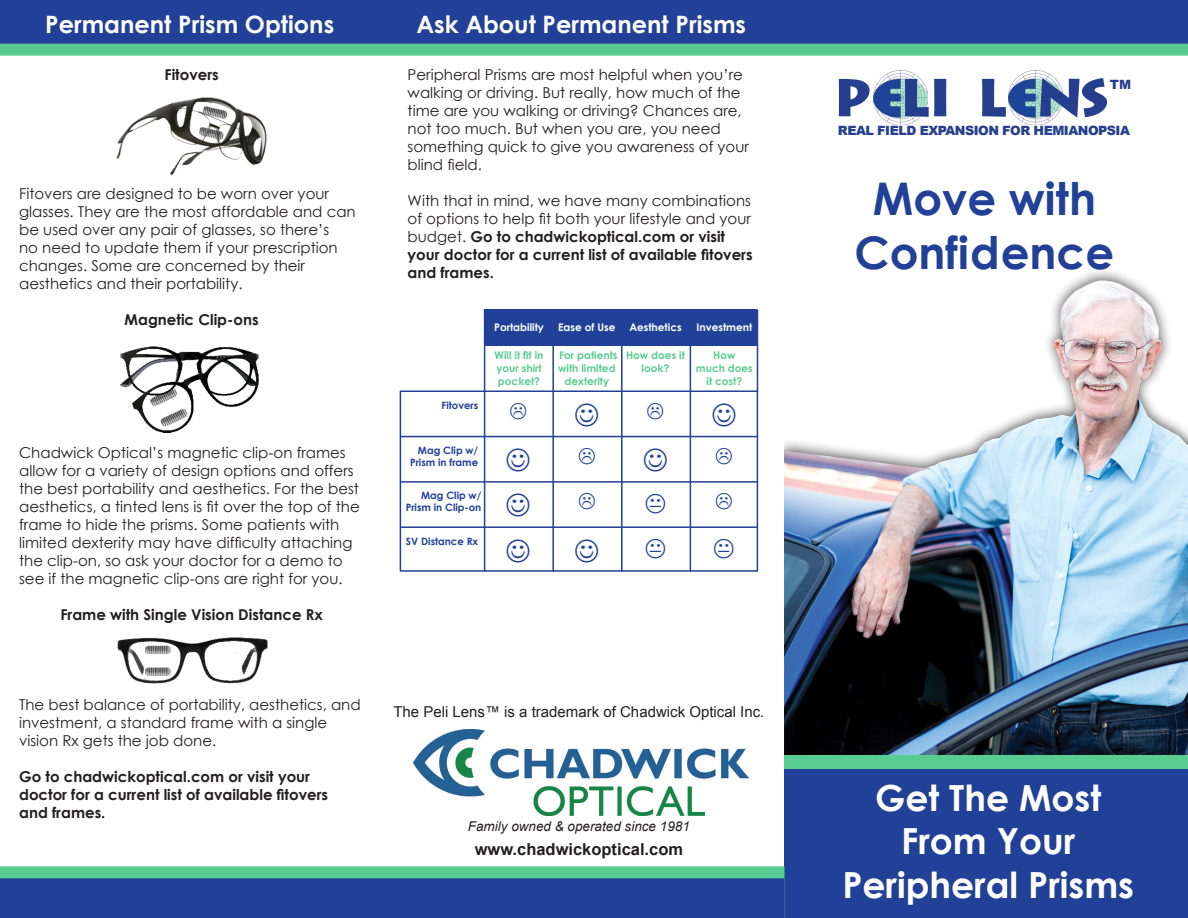
<style>
.page{position:relative;width:1188px;height:918px;background:#fff}
.page>*{position:absolute;margin:0;border:0;box-sizing:border-box;transform-origin:0 0}
.t1{font:900 52.65px "Lithos Pro";color:#253f8e}
.t2{font:700 45px "Century Gothic";color:#214198}
.t3{font:700 36px "Century Gothic";color:#fff}
.t4{font:700 24px "Century Gothic";color:#fff}
.t5{font:700 16.5px "Arial";color:#231f20}
.t6{font:15px/18px "Century Gothic";color:#231f20}
.t7{font:700 15px "Century Gothic";color:#231f20}
.t8{font:15px "Arial";color:#231f20}
.t9{font:italic 13.5px "Arial";color:#231f20}
.t10{font:900 12.75px "Arial";letter-spacing:-.04em;color:#253f8e}
.t11{font:700 10.5px/12.6px "Century Gothic";color:#59cc91;text-align:center}
.t12{font:700 10.5px "Century Gothic";color:#fff}
.t13{font:700 10.2px/12.1px "Century Gothic";color:#214198;text-align:right}
.s1{font-weight:700}
</style>
<div class="page">
<img style="left:785px;top:271px;width:403px;height:485px">
<div style="left:784px;top:756px;width:404px;height:162px;background:#59cc91"></div>
<div style="left:784px;top:769px;width:404px;height:149px;background:#214198"></div>
<svg style="left:0;top:44px;width:1188px;height:12px;background:#5dcd94"></svg>
<div style="left:0;top:0;width:1188px;height:44px;background:#214198"></div>
<img style="left:117px;top:97px;width:150px;height:78px">
<img style="left:414px;top:729px;width:335px;height:87px">
<img style="left:120px;top:346px;width:139px;height:87px">
<img style="left:118px;top:637px;width:149px;height:46px">
<svg style="left:0;top:866px;width:785px;height:52px;background:#2f6297"></svg>
<div style="left:484px;top:310px;width:273px;height:36px;background:#214198"></div>
<div style="left:400px;top:390px;width:358px;height:182px;border:2px solid #214198"></div>
<hr style="left:400px;top:436px;width:357px;height:1px;background:#214198">
<hr style="left:400px;top:481px;width:357px;height:2px;background:#214198">
<hr style="left:400px;top:526px;width:357px;height:2px;background:#214198">
<hr style="left:484px;top:310px;width:1px;height:262px;background:#214198">
<hr style="left:621px;top:310px;width:2px;height:262px;background:#214198">
<hr style="left:690px;top:310px;width:1px;height:262px;background:#214198">
<hr style="left:552px;top:310px;width:2px;height:262px;background:#214198">
<hr style="left:757px;top:310px;width:1px;height:81px;background:#214198">
<img style="left:873px;top:71px;width:54px;height:54px">
<img style="left:1008px;top:71px;width:55px;height:54px">
<p class="t4" style="left:45px;top:6px;width:290px">Permanent Prism Options</p>
<p class="t4" style="left:416px;top:6px;width:331px">Ask About Permanent Prisms</p>
<p class="t7" style="left:165px;top:63px;width:56px">Fitovers</p>
<p class="t6" style="left:19px;top:184px;width:312px">Fitovers are designed to be worn over your</p>
<p class="t6" style="left:19px;top:202px;width:338px">glasses. They are the most affordable and can be used over any pair of glasses, so there’s<br>no need to update them if your prescription changes. Some are concerned by their</p>
<p class="t6" style="left:19px;top:274px;width:225px">aesthetics and their portability.</p>
<p class="t7" style="left:125px;top:308px;width:136px">Magnetic Clip-ons</p>
<p class="t6" style="left:19px;top:444px;width:328px">Chadwick Optical’s magnetic clip-on frames</p>
<p class="t6" style="left:19px;top:462px;width:341px">allow for a variety of design options and offers the best portability and aesthetics. For the best</p>
<p class="t6" style="left:19px;top:498px;width:342px">aesthetics, a tinted lens is fit over the top of the frame to hide the prisms. Some patients with limited dexterity may have difficulty attaching the clip-on, so ask your doctor for a demo to see if the magnetic clip-ons are right for you.</p>
<p class="t7" style="left:60px;top:603px;width:264px">Frame with Single Vision Distance Rx</p>
<p class="t6" style="left:19px;top:696px;width:343px">The best balance of portability, aesthetics, and investment, a standard frame with a single vision Rx gets the job done.</p>
<p class="t7" style="left:19px;top:765px;width:292px">Go to chadwickoptical.com or visit your</p>
<p class="t7" style="left:19px;top:783px;width:310px">doctor for a current list of available fitovers</p>
<p class="t7" style="left:19px;top:801px;width:88px">and frames.</p>
<p class="t6" style="left:408px;top:66px;width:337px">Peripheral Prisms are most helpful when you’re walking or driving. But really, how much of the time are you walking or driving? Chances are, not too much. But when you are, you need</p>
<p class="t6" style="left:408px;top:138px;width:343px">something quick to give you awareness of your blind field.</p>
<p class="t6" style="left:408px;top:192px;width:347px">With that in mind, we have many combinations of options to help fit both your lifestyle and your budget. <span class="s1">Go to chadwickoptical.com or visit your doctor for a current list of available fitovers and frames.</span></p>
<p class="t13" style="left:442px;top:398px;width:38px">Fitovers</p>
<p class="t13" style="left:418px;top:444px;width:62px">Mag Clip w/</p>
<p class="t13" style="left:410px;top:456px;width:70px">Prism in frame</p>
<p class="t13" style="left:406px;top:489px;width:77px">Mag Clip w/<br>Prism in Clip-on</p>
<p class="t13" style="left:406px;top:534px;width:74px">SV Distance Rx</p>
<p class="t12" style="left:494px;top:319px;width:51px">Portability</p>
<p class="t11" style="left:495px;top:349px;width:50px;text-align:left">Will it fit in your shirt pocket?</p>
<p class="t12" style="left:558px;top:319px;width:59px">Ease of Use</p>
<p class="t11" style="left:558px;top:349px;width:61px">For patients with limited dexterity</p>
<p class="t12" style="left:629px;top:319px;width:54px">Aesthetics</p>
<p class="t11" style="left:626px;top:349px;width:60px">How does it look?</p>
<p class="t12" style="left:697px;top:319px;width:57px">Investment</p>
<p class="t11" style="left:713px;top:349px;width:24px">How</p>
<p class="t11" style="left:696px;top:361px;width:59px">much does</p>
<p class="t11" style="left:707px;top:374px;width:37px">it cost?</p>
<p class="t8" style="left:393px;top:702px;width:372px">The Peli Lens™ is a trademark of Chadwick Optical Inc.</p>
<p class="t9" style="left:468px;top:818px;width:224px">Family owned &amp; operated since 1981</p>
<p class="t5" style="left:475px;top:839px;width:210px">www.chadwickoptical.com</p>
<p class="t1" style="left:833px;top:65px;width:277px">P LI L NS</p>
<p class="t10" style="left:1110px;top:75px;width:23px">TM</p>
<p class="t10" style="left:838px;top:121px;width:294px">REAL FIELD EXPANSION FOR HEMIANOPSIA</p>
<p class="t2" style="left:873px;top:164px;width:225px">Move with</p>
<p class="t2" style="left:855px;top:218px;width:261px">Confidence</p>
<p class="t3" style="left:875px;top:771px;width:228px">Get The Most</p>
<p class="t3" style="left:901px;top:814px;width:176px">From Your</p>
<p class="t3" style="left:842px;top:857px;width:293px">Peripheral Prisms</p>
</div>
